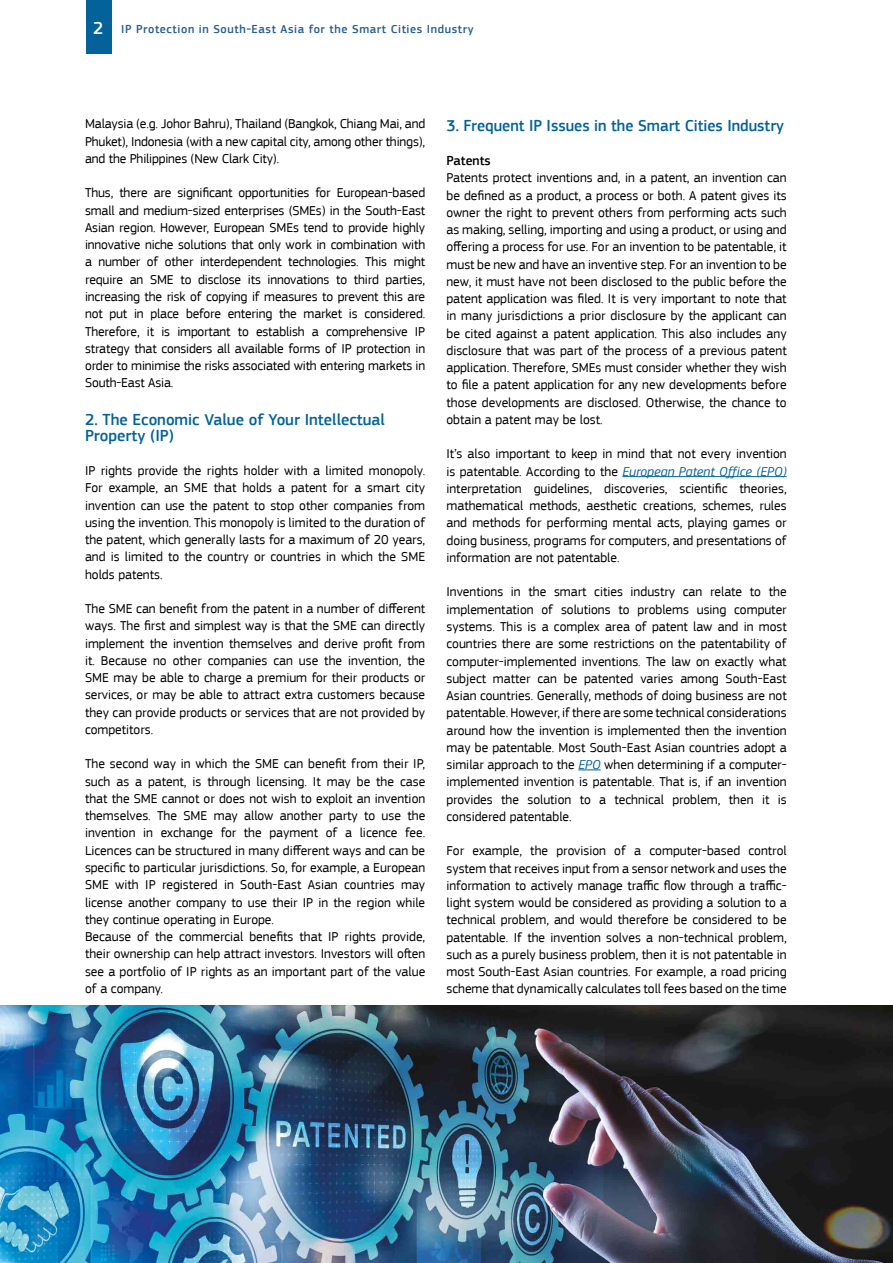
<style>
.page{position:relative;width:893px;height:1263px;background:#fff}
.page>*{position:absolute;margin:0;border:0;box-sizing:border-box;transform-origin:0 0}
.t1{font:500 16.5px/15.8px "EC Square Sans Pro";color:#036299}
.t2{font:13.5px/17.2px "EC Square Sans Pro";color:#000;text-align:justify}
.t3{font:500 13.5px "EC Square Sans Pro";color:#000}
.t4{font:500 12px "EC Square Sans Pro";letter-spacing:.05em;color:#255d8f}
.s1{font-size:18px;color:#fff}
.s2{font-style:italic;color:#036299}
</style>
<div class="page">
<div style="left:86px;top:0;width:25px;height:53px;background:#036299"></div>
<hr style="left:622px;top:476px;width:165px;height:1px;background:#036299">
<svg style="left:578px;top:769px;width:23px;height:1px"></svg>
<img style="left:0;top:1006px;width:893px;height:257px">
<p class="t4" style="left:93px;top:22px;width:382px"><span class="s1">2</span> IP Protection in South-East Asia for the Smart Cities Industry</p>
<p class="t2" style="left:85px;top:115px;width:342px">Malaysia (e.g. Johor Bahru), Thailand (Bangkok, Chiang Mai, and Phuket), Indonesia (with a new capital city, among other things), and the Philippines (New Clark City).</p>
<p class="t2" style="left:85px;top:184px;width:342px">Thus, there are significant opportunities for European-based small and medium-sized enterprises (SMEs) in the South-East Asian region. However, European SMEs tend to provide highly innovative niche solutions that only work in combination with a number of other interdependent technologies. This might require an SME to disclose its innovations to third parties, increasing the risk of copying if measures to prevent this are not put in place before entering the market is considered.<br>Therefore, it is important to establish a comprehensive IP strategy that considers all available forms of IP protection in order to minimise the risks associated with entering markets in South-East Asia.</p>
<p class="t1" style="left:85px;top:412px;width:301px">2. The Economic Value of Your Intellectual<br>Property (IP)</p>
<p class="t2" style="left:85px;top:462px;width:342px">IP rights provide the rights holder with a limited monopoly.<br>For example, an SME that holds a patent for a smart city invention can use the patent to stop other companies from using the invention. This monopoly is limited to the duration of the patent, which generally lasts for a maximum of 20 years, and is limited to the country or countries in which the SME holds patents.</p>
<p class="t2" style="left:85px;top:600px;width:342px">The SME can benefit from the patent in a number of different ways. The first and simplest way is that the SME can directly implement the invention themselves and derive profit from it. Because no other companies can use the invention, the SME may be able to charge a premium for their products or services, or may be able to attract extra customers because they can provide products or services that are not provided by competitors.</p>
<p class="t2" style="left:85px;top:755px;width:342px;text-align:left">The second way in which the SME can benefit from their IP, such as a patent, is through licensing. It may be the case that the SME cannot or does not wish to exploit an invention themselves. The SME may allow another party to use the invention in exchange for the payment of a licence fee.<br>Licences can be structured in many different ways and can be specific to particular jurisdictions. So, for example, a European SME with IP registered in South-East Asian countries may license another company to use their IP in the region while they continue operating in Europe.<br>Because of the commercial benefits that IP rights provide, their ownership can help attract investors. Investors will often see a portfolio of IP rights as an important part of the value of a company.</p>
<p class="t1" style="left:446px;top:118px;width:339px">3. Frequent IP Issues in the Smart Cities Industry</p>
<p class="t3" style="left:446px;top:153px;width:46px">Patents</p>
<p class="t2" style="left:446px;top:169px;width:342px">Patents protect inventions and, in a patent, an invention can be defined as a product, a process or both. A patent gives its owner the right to prevent others from performing acts such as making, selling, importing and using a product, or using and offering a process for use. For an invention to be patentable, it must be new and have an inventive step. For an invention to be new, it must have not been disclosed to the public before the patent application was filed. It is very important to note that in many jurisdictions a prior disclosure by the applicant can be cited against a patent application. This also includes any disclosure that was part of the process of a previous patent application. Therefore, SMEs must consider whether they wish to file a patent application for any new developments before those developments are disclosed. Otherwise, the chance to obtain a patent may be lost.</p>
<p class="t2" style="left:446px;top:445px;width:342px">It’s also important to keep in mind that not every invention is patentable. According to the <span class="s2">European Patent Office (EPO) </span>interpretation guidelines, discoveries, scientific theories, mathematical methods, aesthetic creations, schemes, rules and methods for performing mental acts, playing games or doing business, programs for computers, and presentations of information are not patentable.</p>
<p class="t2" style="left:446px;top:583px;width:342px">Inventions in the smart cities industry can relate to the implementation of solutions to problems using computer systems. This is a complex area of patent law and in most countries there are some restrictions on the patentability of computer-implemented inventions. The law on exactly what subject matter can be patented varies among South-East Asian countries. Generally, methods of doing business are not patentable. However, if there are some technical considerations around how the invention is implemented then the invention may be patentable. Most South-East Asian countries adopt a similar approach to the <span class="s2">EPO</span> when determining if a computer&shy;implemented invention is patentable. That is, if an invention provides the solution to a technical problem, then it is considered patentable.</p>
<p class="t2" style="left:446px;top:842px;width:342px">For example, the provision of a computer-based control system that receives input from a sensor network and uses the information to actively manage traffic flow through a traffic&shy;light system would be considered as providing a solution to a technical problem, and would therefore be considered to be patentable. If the invention solves a non-technical problem, such as a purely business problem, then it is not patentable in most South-East Asian countries. For example, a road pricing scheme that dynamically calculates toll fees based on the time</p>
</div>
